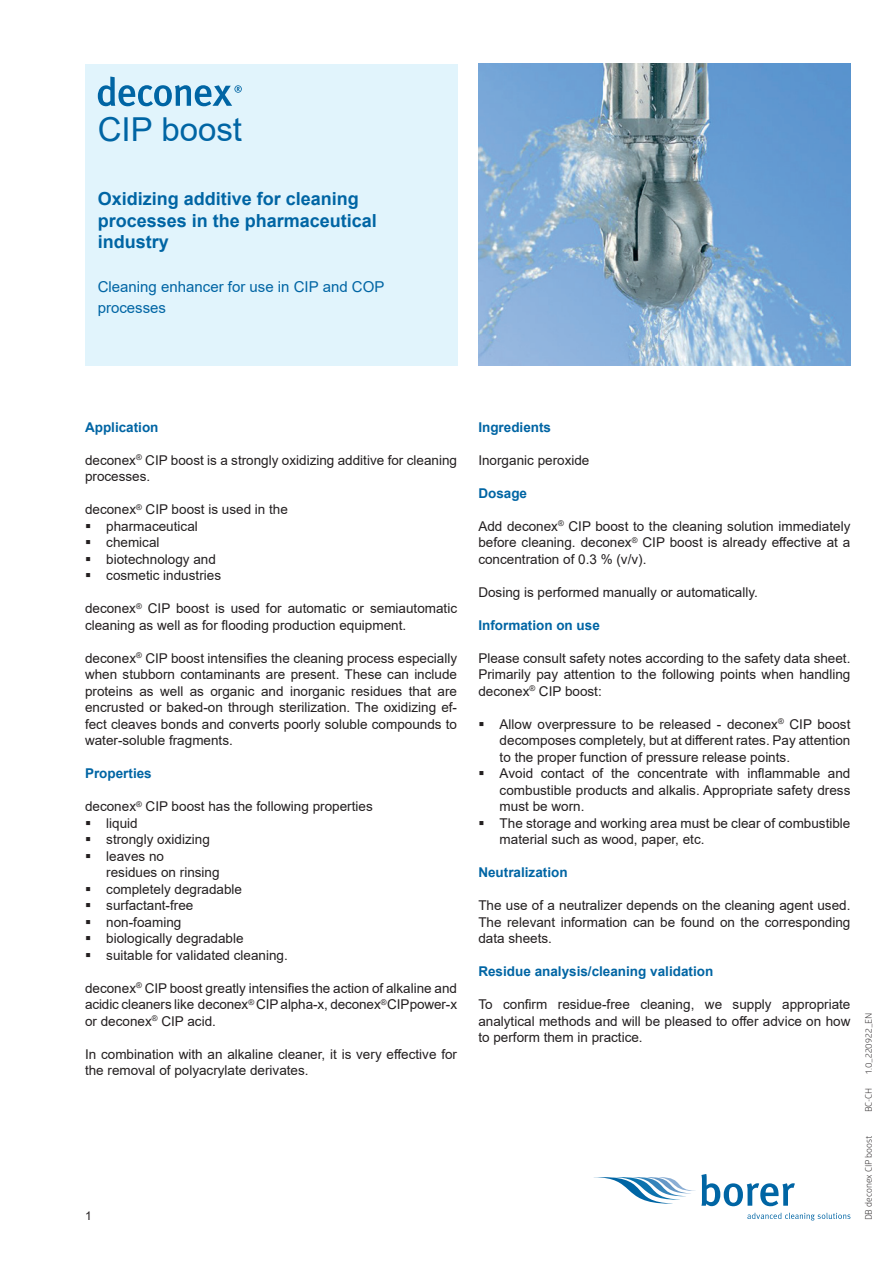
<style>
.page{position:relative;width:893px;height:1263px;background:#fff}
.page>*{position:absolute;margin:0;border:0;box-sizing:border-box;transform-origin:0 0}
.t1{font:33px "Arial";color:#0065a4}
.t2{font:700 18px/21.6px "Arial";color:#0065a4}
.t3{font:15px/21px "Arial";color:#0065a4}
.t4{font:13.5px/16.5px "Arial";color:#231f20}
.t5{font:700 13.5px "Arial";color:#0065a4}
.t6{font:12px "Arial";color:#231f20}
.t7{font:9px "Glober";color:#231f20}
</style>
<div class="page">
<div style="left:85px;top:64px;width:372px;height:302px;background:#e1f4fc"></div>
<svg style="left:98px;top:77px;width:144px;height:29px"></svg>
<svg style="left:594px;top:1174px;width:201px;height:32px"></svg>
<svg style="left:747px;top:1213px;width:103px;height:7px"></svg>
<img style="left:478px;top:64px;width:372px;height:302px">
<h1 class="t1" style="left:98px;top:107px;width:146px">CIP boost</h1>
<h2 class="t2" style="left:98px;top:188px;width:281px">Oxidizing additive for cleaning processes in the pharmaceutical industry</h2>
<p class="t3" style="left:98px;top:276px;width:288px">Cleaning enhancer for use in CIP and COP processes</p>
<p class="t5" style="left:85px;top:417px;width:75px">Application</p>
<p class="t4" style="left:85px;top:451px;width:374px">deconex<sup>®</sup> CIP boost is a strongly oxidizing additive for cleaning processes.</p>
<p class="t4" style="left:106px;top:501px;width:183px;text-indent:-21px">deconex<sup>®</sup> CIP boost is used in the pharmaceutical<br>chemical<br>biotechnology and<br>cosmetic industries</p>
<p class="t4" style="left:85px;top:600px;width:374px">deconex<sup>®</sup> CIP boost is used for automatic or semiautomatic cleaning as well as for flooding production equipment.</p>
<p class="t4" style="left:85px;top:649px;width:374px;text-align:justify">deconex<sup>®</sup> CIP boost intensifies the cleaning process especially when stubborn contaminants are present. These can include proteins as well as organic and inorganic residues that are encrusted or baked-on through sterilization. The oxidizing ef&shy;fect cleaves bonds and converts poorly soluble compounds to water-soluble fragments.</p>
<p class="t5" style="left:85px;top:764px;width:68px">Properties</p>
<p class="t4" style="left:106px;top:798px;width:268px;text-indent:-21px">deconex<sup>®</sup> CIP boost has the following properties liquid<br>strongly oxidizing<br>leaves no<br>residues on rinsing<br>completely degradable<br>surfactant-free<br>non-foaming<br>biologically degradable<br>suitable for validated cleaning.</p>
<p class="t4" style="left:85px;top:979px;width:374px;text-align:justify">deconex<sup>®</sup> CIP boost greatly intensifies the action of alkaline and acidic cleaners like deconex<sup>®</sup> CIP alpha-x, deconex<sup>®</sup> CIP power-x or deconex<sup>®</sup> CIP acid.</p>
<p class="t4" style="left:85px;top:1045px;width:374px">In combination with an alkaline cleaner, it is very effective for the removal of polyacrylate derivates.</p>
<p class="t6" style="left:85px;top:1208px;width:8px">1</p>
<p class="t5" style="left:478px;top:417px;width:74px">Ingredients</p>
<p class="t4" style="left:478px;top:451px;width:113px">Inorganic peroxide</p>
<p class="t5" style="left:478px;top:483px;width:50px">Dosage</p>
<p class="t4" style="left:478px;top:517px;width:374px;text-align:justify">Add deconex<sup>®</sup> CIP boost to the cleaning solution immediately before cleaning. deconex<sup>®</sup> CIP boost is already effective at a concentration of 0.3 % (v/v).</p>
<p class="t4" style="left:478px;top:583px;width:281px">Dosing is performed manually or automatically.</p>
<p class="t5" style="left:478px;top:615px;width:123px">Information on use</p>
<p class="t4" style="left:478px;top:649px;width:374px;text-align:justify">Please consult safety notes according to the safety data sheet.<br>Primarily pay attention to the following points when handling deconex<sup>®</sup> CIP boost:</p>
<p class="t4" style="left:500px;top:715px;width:352px">Allow overpressure to be released - deconex<sup>®</sup> CIP boost decomposes completely, but at different rates. Pay attention to the proper function of pressure release points.<br>Avoid contact of the concentrate with inflammable and combustible products and alkalis. Appropriate safety dress must be worn.<br>The storage and working area must be clear of combustible material such as wood, paper, etc.</p>
<p class="t5" style="left:478px;top:863px;width:91px">Neutralization</p>
<p class="t4" style="left:478px;top:897px;width:374px;text-align:justify">The use of a neutralizer depends on the cleaning agent used.<br>The relevant information can be found on the corresponding data sheets.</p>
<p class="t5" style="left:478px;top:962px;width:236px">Residue analysis/cleaning validation</p>
<p class="t4" style="left:478px;top:996px;width:374px;text-align:justify">To confirm residue-free cleaning, we supply appropriate analytical methods and will be pleased to offer advice on how to perform them in practice.</p>
<p class="t7" style="left:862px;top:1074px;width:63px;rotate:-90deg">1.0_220922_EN</p>
<p class="t7" style="left:862px;top:1112px;width:26px;rotate:-90deg">BC-CH</p>
<p class="t7" style="left:862px;top:1220px;width:86px;rotate:-90deg">DB deconex CIP boost</p>
</div>
